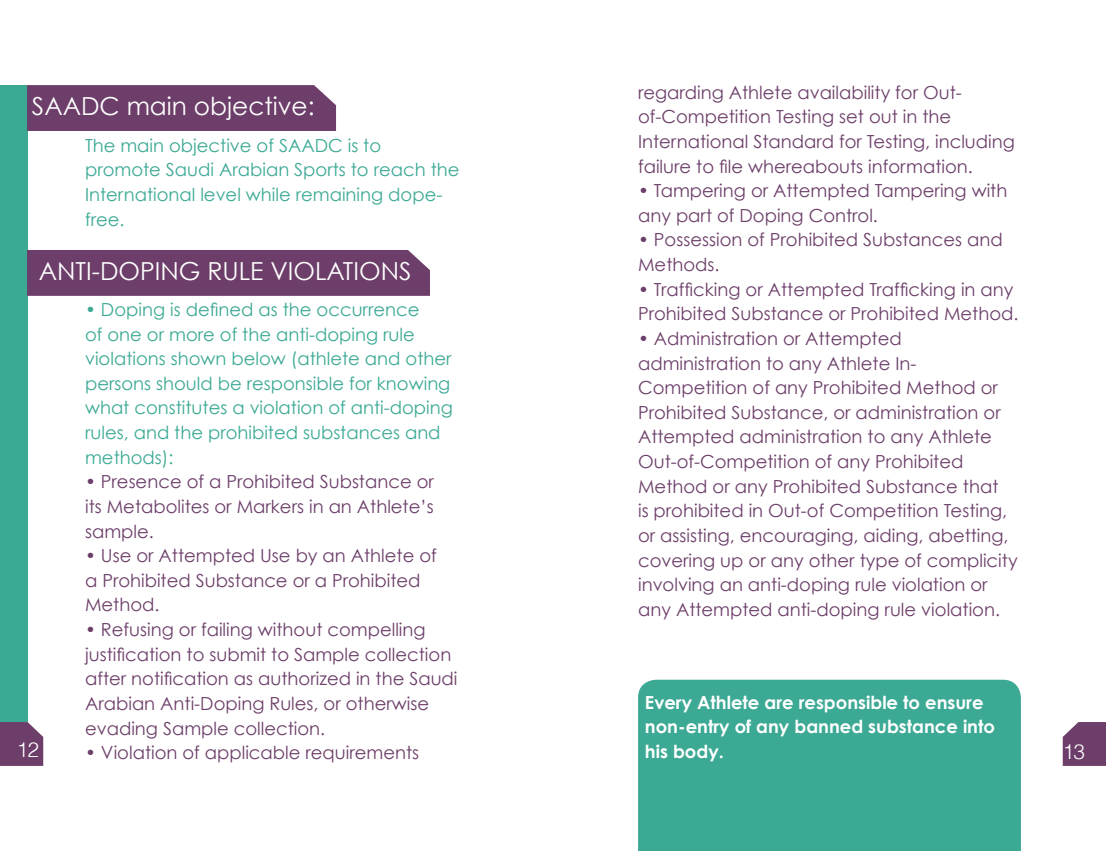
<style>
.page{position:relative;width:1106px;height:851px;background:#fff}
.page>*{position:absolute;margin:0;border:0;box-sizing:border-box;transform-origin:0 0}
.t1{font:24.9px "Century Gothic";color:#fff}
.t2{font:300 20.85px "Helvetica";color:#fff}
.t3{font:18px/24.6px "Century Gothic";color:#6c3e69}
.t4{font:18px/24.6px "Century Gothic";color:#3ba994}
.t5{font:700 18px/24.6px "Century Gothic";color:#fff}
</style>
<div class="page">
<svg style="left:1062px;top:722px;width:44px;height:43px;background:#774d74"></svg>
<div style="left:0;top:722px;width:43px;height:43px;background:#6c3e69"></div>
<div style="left:638px;top:679px;width:382px;height:171px;background:#3ba994"></div>
<div style="left:0;top:85px;width:27px;height:637px;background:#3ba994"></div>
<div style="left:27px;top:85px;width:309px;height:46px;background:#6c3e69"></div>
<div style="left:27px;top:250px;width:403px;height:46px;background:#6c3e69"></div>
<h1 class="t1" style="left:32px;top:90px;width:284px">SAADC main objective:</h1>
<p class="t4" style="left:85px;top:133px;width:376px">The main objective of SAADC is to promote Saudi Arabian Sports to reach the</p>
<p class="t4" style="left:85px;top:206px;width:41px">free.</p>
<p class="t4" style="left:85px;top:182px;width:359px">International level while remaining dope-</p>
<h1 class="t1" style="left:39px;top:255px;width:374px">ANTI-DOPING RULE VIOLATIONS</h1>
<p class="t2" style="left:17px;top:733px;width:24px">12</p>
<p class="t4" style="left:85px;top:297px;width:369px">• Doping is defined as the occurrence<br>of one or more of the anti-doping rule violations shown below (athlete and other persons should be responsible for knowing what constitutes a violation of anti-doping rules, and the prohibited substances and methods :(</p>
<p class="t3" style="left:85px;top:469px;width:350px;text-align:justify">• Presence of a Prohibited Substance or its Metabolites or Markers in an Athlete s’ sample.</p>
<p class="t3" style="left:85px;top:543px;width:353px">• Use or Attempted Use by an Athlete of a Prohibited Substance or a Prohibited<br>Method.</p>
<p class="t3" style="left:85px;top:617px;width:374px">• Refusing or failing without compelling justification to submit to Sample collection after notification as authorized in the Saudi Arabian Anti-Doping Rules, or otherwise evading Sample collection.</p>
<p class="t3" style="left:85px;top:740px;width:335px">• Violation of applicable requirements</p>
<p class="t3" style="left:638px;top:80px;width:325px">regarding Athlete availability for Out-</p>
<p class="t3" style="left:638px;top:129px;width:378px">International Standard for Testing, including failure to file whereabouts information.</p>
<p class="t3" style="left:638px;top:178px;width:371px">• Tampering or Attempted Tampering with any part of Doping Control.</p>
<p class="t3" style="left:638px;top:227px;width:366px">• Possession of Prohibited Substances and<br>Methods.</p>
<p class="t3" style="left:638px;top:276px;width:382px">• Trafficking or Attempted Trafficking in any<br>Prohibited Substance or Prohibited Method.</p>
<p class="t3" style="left:638px;top:326px;width:265px">• Administration or Attempted</p>
<p class="t3" style="left:638px;top:375px;width:361px">Competition of any Prohibited Method or</p>
<p class="t3" style="left:638px;top:104px;width:315px">of-Competition Testing set out in the</p>
<p class="t3" style="left:638px;top:350px;width:280px">administration to any Athlete In-</p>
<p class="t3" style="left:638px;top:399px;width:381px">Prohibited Substance, or administration or Attempted administration to any Athlete Out-of-Competition of any Prohibited Method or any Prohibited Substance that<br>is prohibited in Out-of Competition Testing, or assisting, encouraging, aiding, abetting, covering up or any other type of complicity involving an anti-doping rule violation or any Attempted anti-doping rule violation.</p>
<p class="t5" style="left:645px;top:689px;width:351px">Every Athlete are responsible to ensure non-entry of any banned substance into his body.</p>
<p class="t2" style="left:1062px;top:734px;width:24px">13</p>
</div>
